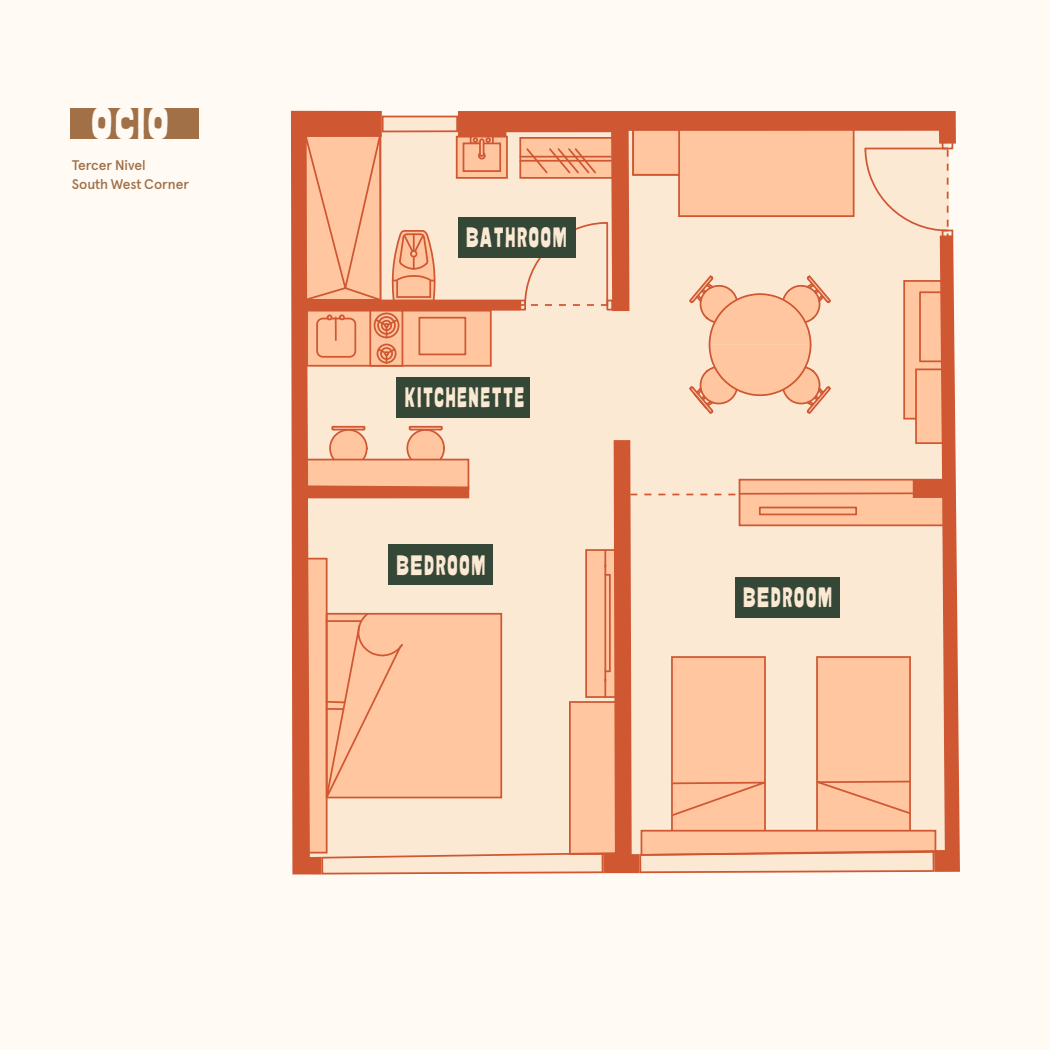
<style>
.page{position:relative;width:1050px;height:1050px;background:#fffaf4}
.page>*{position:absolute;margin:0;border:0;box-sizing:border-box;transform-origin:0 0}
.t1{font:45.41px "Ramo de Magnolia";color:#fffaf4}
.t2{font:28px "Ramo de Magnolia";letter-spacing:.05em;color:#fce9d4}
.t3{font:500 14px/19.2px "Apercu Pro";color:#a17046}
</style>
<div class="page">
<div style="left:520px;top:111px;width:436px;height:5px;background:#cf5732"></div>
<svg style="left:291px;top:111px;width:229px;height:763px;background:#d15f3b"></svg>
<svg style="left:301px;top:116px;width:659px;height:758px;background:#f7cbaf"></svg>
<div style="left:458px;top:217px;width:118px;height:41px;background:#354837"></div>
<div style="left:397px;top:377px;width:133px;height:41px;background:#354837"></div>
<div style="left:735px;top:577px;width:105px;height:41px;background:#354837"></div>
<div style="left:388px;top:544px;width:105px;height:41px;background:#354837"></div>
<div style="left:71px;top:108px;width:128px;height:31px;background:#a17046"></div>
<h1 class="t1" style="left:91px;top:95px;width:79px">OCIO</h1>
<p class="t3" style="left:72px;top:155px;width:119px">Tercer Nivel<br>South West Corner</p>
<p class="t2" style="left:466px;top:220px;width:102px">BATHROOM</p>
<p class="t2" style="left:405px;top:380px;width:121px">KITCHENETTE</p>
<p class="t2" style="left:396px;top:548px;width:90px">BEDROOM</p>
<p class="t2" style="left:743px;top:580px;width:90px">BEDROOM</p>
</div>
